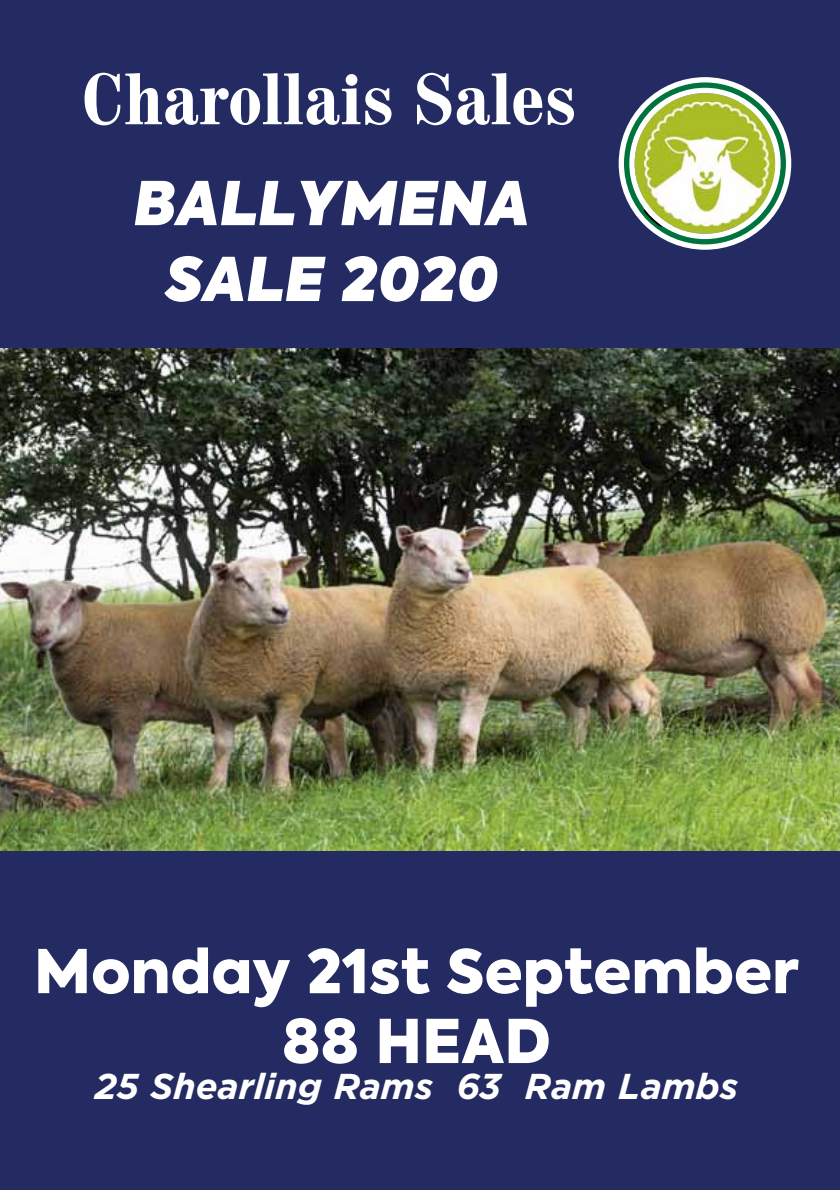
<style>
.page{position:relative;width:840px;height:1190px;background:#fff}
.page>*{position:absolute;margin:0;border:0;box-sizing:border-box;transform-origin:0 0}
.t1{font:700 condensed 71.8px "Century 725 BT";color:#fff}
.t2{font:900 60px/69.8px "Axiforma";color:#fff;text-align:center}
.t3{font:italic 800 60px/75.8px "Axiforma";color:#fff;text-align:center}
.t4{font:italic 700 36px "Gotham";color:#fff}
</style>
<div class="page">
<img style="left:0;top:347px;width:839px;height:504px">
<div style="left:0;top:0;width:839px;height:347px;background:#242b62"></div>
<div style="left:0;top:851px;width:839px;height:339px;background:#242b62"></div>
<svg style="left:618px;top:77px;width:174px;height:173px"></svg>
<img style="left:644px;top:102px;width:92px;height:124px">
<img style="left:736px;top:102px;width:41px;height:124px">
<img style="left:644px;top:199px;width:30px;height:27px">
<img style="left:644px;top:102px;width:27px;height:26px">
<p class="t1" style="left:82px;top:74px;width:496px">Charollais Sales</p>
<p class="t3" style="left:133px;top:177px;width:398px">BALLYMENA<br>SALE 2020</p>
<p class="t2" style="left:34px;top:942px;width:766px">Monday 21st September<br>88 HEAD</p>
<p class="t4" style="left:95px;top:1066px;width:645px">25 Shearling Rams 63 Ram Lambs</p>
</div>
